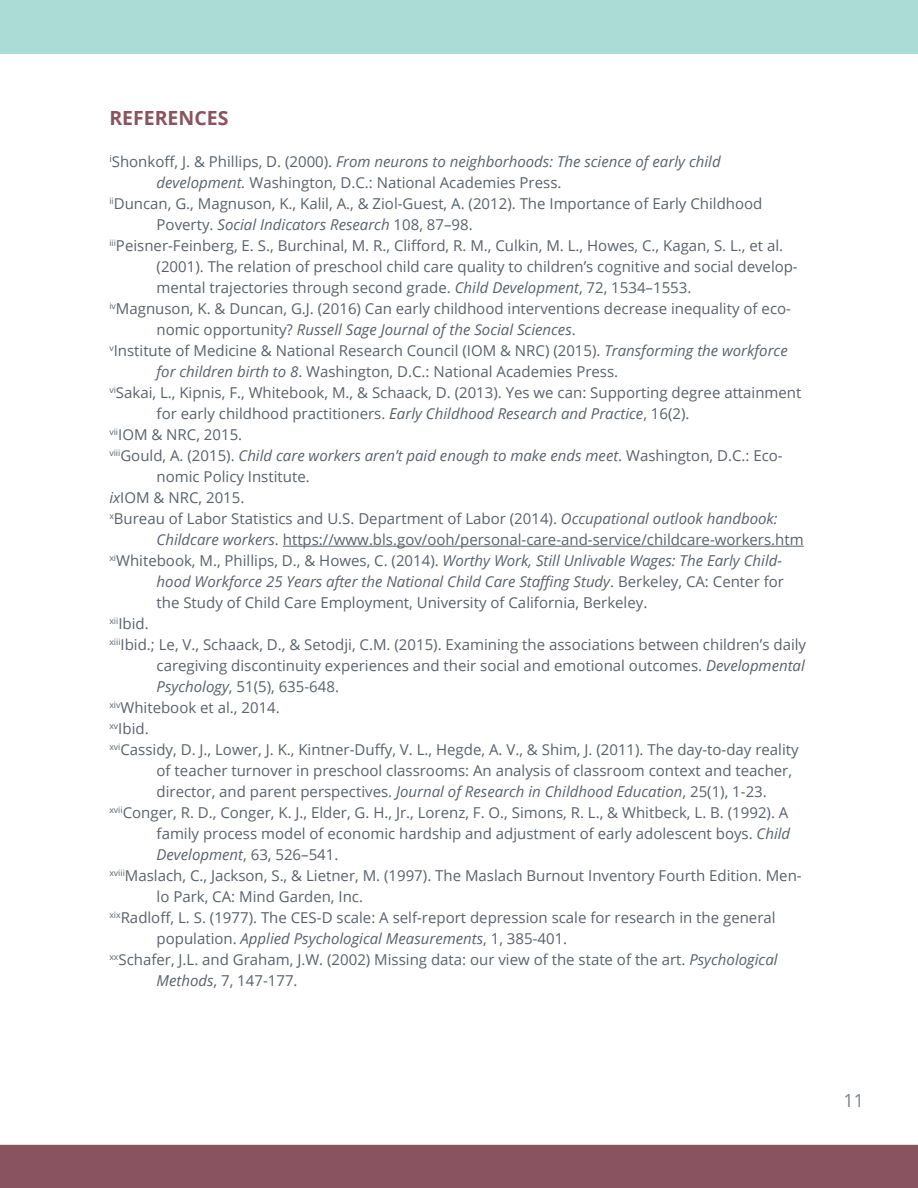
<style>
.page{position:relative;width:918px;height:1188px;background:#fff}
.page>*{position:absolute;margin:0;border:0;box-sizing:border-box;transform-origin:0 0}
.t1{font:700 19.5px "Open Sans";color:#89545f}
.t2{font:18px "Open Sans";color:#778391}
.t3{font:15px/21px "Open Sans";color:#5b616a}
.s1{font-style:italic}
</style>
<div class="page">
<div style="left:0;top:0;width:918px;height:54px;background:#abdcd6"></div>
<div style="left:0;top:1145px;width:918px;height:43px;background:#89545f"></div>
<hr style="left:283px;top:546px;width:521px;height:1px;background:#5b616a">
<p class="t1" style="left:109px;top:104px;width:121px">REFERENCES</p>
<p class="t3" style="left:157px;top:151px;width:566px;text-indent:-47px"><sup>i</sup>Shonkoff, J. &amp; Phillips, D. (2000). <span class="s1">From neurons to neighborhoods: The science of early child development.</span> Washington, D.C.: National Academies Press.</p>
<p class="t3" style="left:157px;top:193px;width:607px;text-indent:-47px"><sup>ii</sup>Duncan, G., Magnuson, K., Kalil, A., &amp; Ziol-Guest, A. (2012). The Importance of Early Childhood<br>Poverty. <span class="s1">Social Indicators Research</span> 108, 87–98.</p>
<p class="t3" style="left:157px;top:235px;width:643px;text-indent:-47px"><sup>iii</sup>Peisner-Feinberg, E. S., Burchinal, M. R., Clifford, R. M., Culkin, M. L., Howes, C., Kagan, S. L., et al. (2001). The relation of preschool child care quality to children’s cognitive and social develop&shy;mental trajectories through second grade. <span class="s1">Child Development</span>, 72, 1534–1553.</p>
<p class="t3" style="left:157px;top:298px;width:636px;text-indent:-47px"><sup>iv</sup>Magnuson, K. &amp; Duncan, G.J. (2016) Can early childhood interventions decrease inequality of eco&shy;nomic opportunity? <span class="s1">Russell Sage Journal of the Social Sciences</span>.</p>
<p class="t3" style="left:157px;top:340px;width:633px;text-indent:-47px"><sup>v</sup>Institute of Medicine &amp; National Research Council (IOM &amp; NRC) (2015). <span class="s1">Transforming the workforce for children birth to 8</span>. Washington, D.C.: National Academies Press.</p>
<p class="t3" style="left:157px;top:382px;width:646px;text-indent:-47px"><sup>vi</sup>Sakai, L., Kipnis, F., Whitebook, M., &amp; Schaack, D. (2013). Yes we can: Supporting degree attainment for early childhood practitioners. <span class="s1">Early Childhood Research and Practice</span>, 16(2).</p>
<p class="t3" style="left:109px;top:424px;width:134px"><sup>vii</sup>IOM &amp; NRC, 2015.</p>
<p class="t3" style="left:157px;top:445px;width:628px;text-indent:-47px"><sup>viii</sup>Gould, A. (2015). <span class="s1">Child care workers aren’t paid enough to make ends meet</span>. Washington, D.C.: Eco&shy;nomic Policy Institute.</p>
<p class="t3" style="left:109px;top:487px;width:137px"><span class="s1">ix</span>IOM &amp; NRC, 2015.</p>
<p class="t3" style="left:157px;top:508px;width:649px;text-indent:-47px"><sup>x</sup>Bureau of Labor Statistics and U.S. Department of Labor (2014). <span class="s1">Occupational outlook handbook:<br>Childcare workers</span>. https://www.bls.gov/ooh/personal-care-and-service/childcare-workers.htm</p>
<p class="t3" style="left:157px;top:550px;width:629px;text-align:justify;text-indent:-47px"><sup>xi</sup>Whitebook, M., Phillips, D., &amp; Howes, C. (2014). <span class="s1">Worthy Work, Still Unlivable Wages: The Early Child&shy;hood Workforce 25 Years after the National Child Care Staffing Study</span>. Berkeley, CA: Center for the Study of Child Care Employment, University of California, Berkeley.</p>
<p class="t3" style="left:109px;top:613px;width:41px"><sup>xii</sup>Ibid.</p>
<p class="t3" style="left:157px;top:634px;width:651px;text-align:justify;text-indent:-47px"><sup>xiii</sup>Ibid.; Le, V., Schaack, D., &amp; Setodji, C.M. (2015). Examining the associations between children’s daily caregiving discontinuity experiences and their social and emotional outcomes. <span class="s1">Developmental Psychology</span>, 51(5), 635-648.</p>
<p class="t3" style="left:109px;top:697px;width:172px"><sup>xiv</sup>Whitebook et al., 2014.</p>
<p class="t3" style="left:109px;top:718px;width:41px"><sup>xv</sup>Ibid.</p>
<p class="t3" style="left:157px;top:739px;width:644px;text-indent:-47px"><sup>xvi</sup>Cassidy, D. J., Lower, J. K., Kintner-Duffy, V. L., Hegde, A. V., &amp; Shim, J. (2011). The day-to-day reality of teacher turnover in preschool classrooms: An analysis of classroom context and teacher, director, and parent perspectives. <span class="s1">Journal of Research in Childhood Education</span>, 25(1), 1-23.</p>
<p class="t3" style="left:157px;top:802px;width:635px;text-indent:-47px"><sup>xvii</sup>Conger, R. D., Conger, K. J., Elder, G. H., Jr., Lorenz, F. O., Simons, R. L., &amp; Whitbeck, L. B. (1992). A family process model of economic hardship and adjustment of early adolescent boys. <span class="s1">Child<br>Development</span>, 63, 526–541.</p>
<p class="t3" style="left:157px;top:865px;width:647px;text-indent:-47px"><sup>xviii</sup>Maslach, C., Jackson, S., &amp; Lietner, M. (1997). The Maslach Burnout Inventory Fourth Edition. Men&shy;lo Park, CA: Mind Garden, Inc.</p>
<p class="t3" style="left:157px;top:907px;width:621px;text-indent:-47px"><sup>xix</sup>Radloff, L. S. (1977). The CES-D scale: A self-report depression scale for research in the general population. <span class="s1">Applied Psychological Measurements</span>, 1, 385-401.</p>
<p class="t3" style="left:157px;top:949px;width:623px;text-indent:-47px"><sup>xx</sup>Schafer, J.L. and Graham, J.W. (2002) Missing data: our view of the state of the art. <span class="s1">Psychological<br>Methods</span>, 7, 147-177.</p>
<p class="t2" style="left:843px;top:1088px;width:22px">11</p>
</div>
